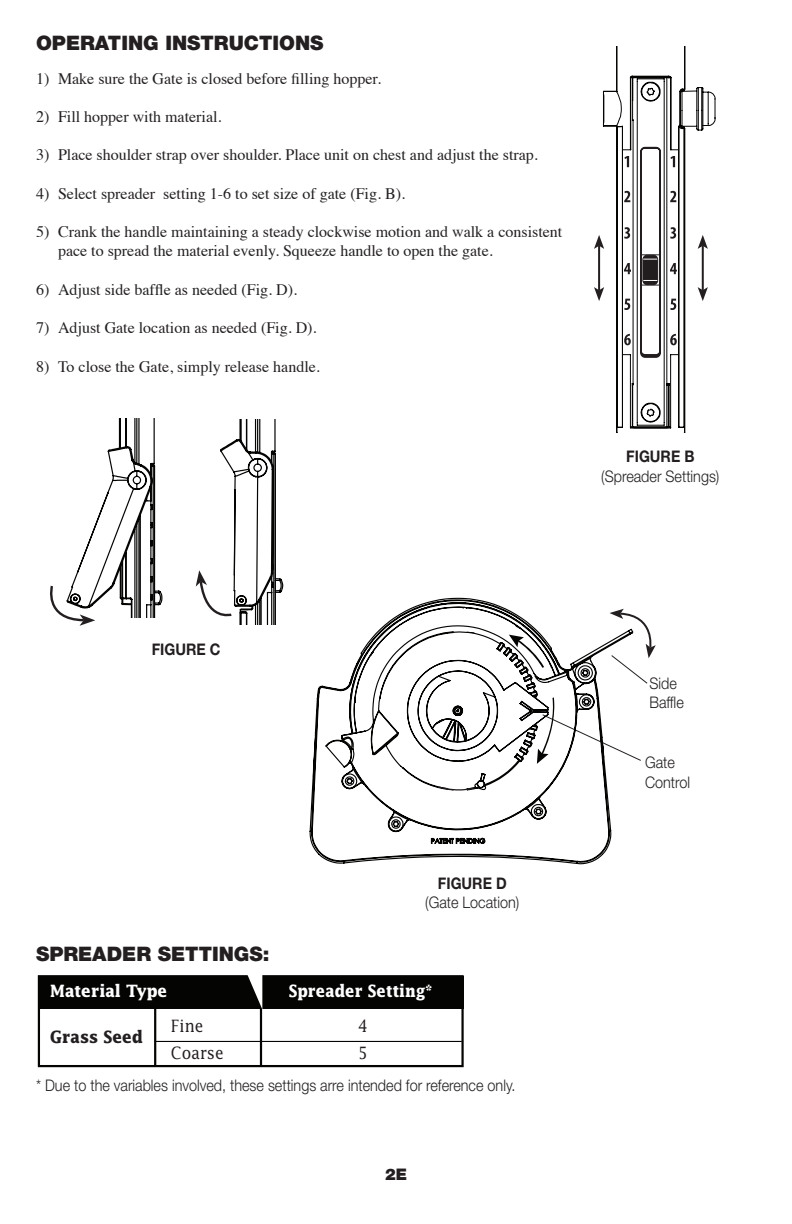
<style>
.page{position:relative;width:792px;height:1224px;background:#fff}
.page>*{position:absolute;margin:0;border:0;box-sizing:border-box;transform-origin:0 0}
.t1{font:900 20px "Helvetica Neue LT Std";color:#231f20}
.t2{font:700 17px "Lucida";color:#fff;scale:.87 1}
.t3{font:700 17px "Lucida";color:#fff;scale:.9 1}
.t4{font:17px "Lucida";color:#231f20;scale:.9 1}
.t5{font:700 17px "Lucida";color:#231f20;scale:.9 1}
.t6{font:16px/19.2px "Times";color:#231f20}
.t7{font:300 16px/19.2px "Helvetica Neue LT Std";color:#231f20;scale:.9 1}
.t8{font:700 16px "Helvetica Neue LT Std";color:#231f20;scale:.9 1}
.t9{font:900 16px "Helvetica Neue LT Std";color:#231f20}
</style>
<div class="page">
<div style="left:39px;top:976px;width:425px;height:33px;background:#040503"></div>
<div style="left:38px;top:975px;width:426px;height:92px;border:2px solid #040503"></div>
<hr style="left:260px;top:1009px;width:2px;height:56px;background:#040503">
<hr style="left:156px;top:1041px;width:306px;height:1px;background:#040503">
<svg style="left:246px;top:975px;width:16px;height:35px"></svg>
<hr style="left:154px;top:1008px;width:2px;height:57px;background:#040503">
<svg style="left:50px;top:419px;width:113px;height:207px"></svg>
<svg style="left:634px;top:615px;width:22px;height:69px"></svg>
<svg style="left:309px;top:597px;width:325px;height:268px"></svg>
<svg style="left:437px;top:785px;width:38px;height:8px"></svg>
<svg style="left:440px;top:630px;width:35px;height:5px"></svg>
<svg style="left:509px;top:635px;width:35px;height:33px"></svg>
<svg style="left:537px;top:697px;width:104px;height:67px"></svg>
<svg style="left:602px;top:46px;width:114px;height:386px"></svg>
<svg style="left:625px;top:156px;width:4px;height:11px"></svg>
<svg style="left:671px;top:156px;width:4px;height:11px"></svg>
<svg style="left:624px;top:191px;width:6px;height:11px"></svg>
<svg style="left:670px;top:191px;width:6px;height:11px"></svg>
<svg style="left:624px;top:227px;width:6px;height:12px"></svg>
<svg style="left:670px;top:227px;width:6px;height:12px"></svg>
<svg style="left:624px;top:263px;width:7px;height:11px"></svg>
<svg style="left:670px;top:263px;width:7px;height:11px"></svg>
<svg style="left:624px;top:299px;width:6px;height:11px"></svg>
<svg style="left:670px;top:299px;width:6px;height:11px"></svg>
<svg style="left:624px;top:334px;width:7px;height:11px"></svg>
<svg style="left:670px;top:334px;width:7px;height:11px"></svg>
<svg style="left:639px;top:146px;width:23px;height:213px"></svg>
<svg style="left:196px;top:420px;width:88px;height:204px"></svg>
<hr style="left:702px;top:246px;width:2px;height:44px;background:#231f20">
<svg style="left:698px;top:235px;width:10px;height:14px"></svg>
<svg style="left:698px;top:287px;width:10px;height:14px"></svg>
<hr style="left:598px;top:246px;width:2px;height:44px;background:#231f20">
<svg style="left:594px;top:235px;width:10px;height:14px"></svg>
<svg style="left:594px;top:287px;width:10px;height:14px"></svg>
<p class="t1" style="left:36px;top:31px;width:289px">OPERATING INSTRUCTIONS</p>
<p class="t6" style="left:36px;top:67px;width:347px">1) Make sure the Gate is closed before filling hopper.</p>
<p class="t6" style="left:36px;top:106px;width:187px">2) Fill hopper with material.</p>
<p class="t6" style="left:36px;top:144px;width:503px">3) Place shoulder strap over shoulder. Place unit on chest and adjust the strap.</p>
<p class="t6" style="left:36px;top:182px;width:371px">4) Select spreader setting 1-6 to set size of gate (Fig. B).</p>
<p class="t6" style="left:58px;top:221px;width:506px;text-indent:-22px">5) Crank the handle maintaining a steady clockwise motion and walk a consistent pace to spread the material evenly. Squeeze handle to open the gate.</p>
<p class="t6" style="left:36px;top:278px;width:263px">6) Adjust side baffle as needed (Fig. D).</p>
<p class="t6" style="left:36px;top:317px;width:282px">7) Adjust Gate location as needed (Fig. D).</p>
<p class="t6" style="left:36px;top:355px;width:285px">8) To close the Gate, simply release handle.</p>
<p class="t8" style="left:626px;top:447px;width:77px">FIGURE B</p>
<p class="t7" style="left:601px;top:466px;width:133px">(Spreader Settings)</p>
<p class="t8" style="left:152px;top:639px;width:78px">FIGURE C</p>
<p class="t8" style="left:438px;top:873px;width:78px">FIGURE D</p>
<p class="t7" style="left:425px;top:892px;width:106px">(Gate Location)</p>
<p class="t1" style="left:36px;top:941px;width:235px">SPREADER SETTINGS:</p>
<p class="t3" style="left:50px;top:981px;width:132px">Material Type</p>
<p class="t2" style="left:289px;top:981px;width:167px">Spreader Setting*</p>
<p class="t5" style="left:50px;top:1027px;width:105px">Grass Seed</p>
<p class="t4" style="left:171px;top:1016px;width:38px">Fine</p>
<p class="t4" style="left:358px;top:1016px;width:12px">4</p>
<p class="t4" style="left:171px;top:1042px;width:60px">Coarse</p>
<p class="t4" style="left:358px;top:1042px;width:12px">5</p>
<p class="t7" style="left:36px;top:1076px;width:534px">* Due to the variables involved, these settings arre intended for reference only.</p>
<p class="t9" style="left:385px;top:1164px;width:23px">2E</p>
<p class="t7" style="left:649px;top:673px;width:40px">Side<br>Baffle</p>
<p class="t7" style="left:645px;top:753px;width:52px">Gate<br>Control</p>
</div>
